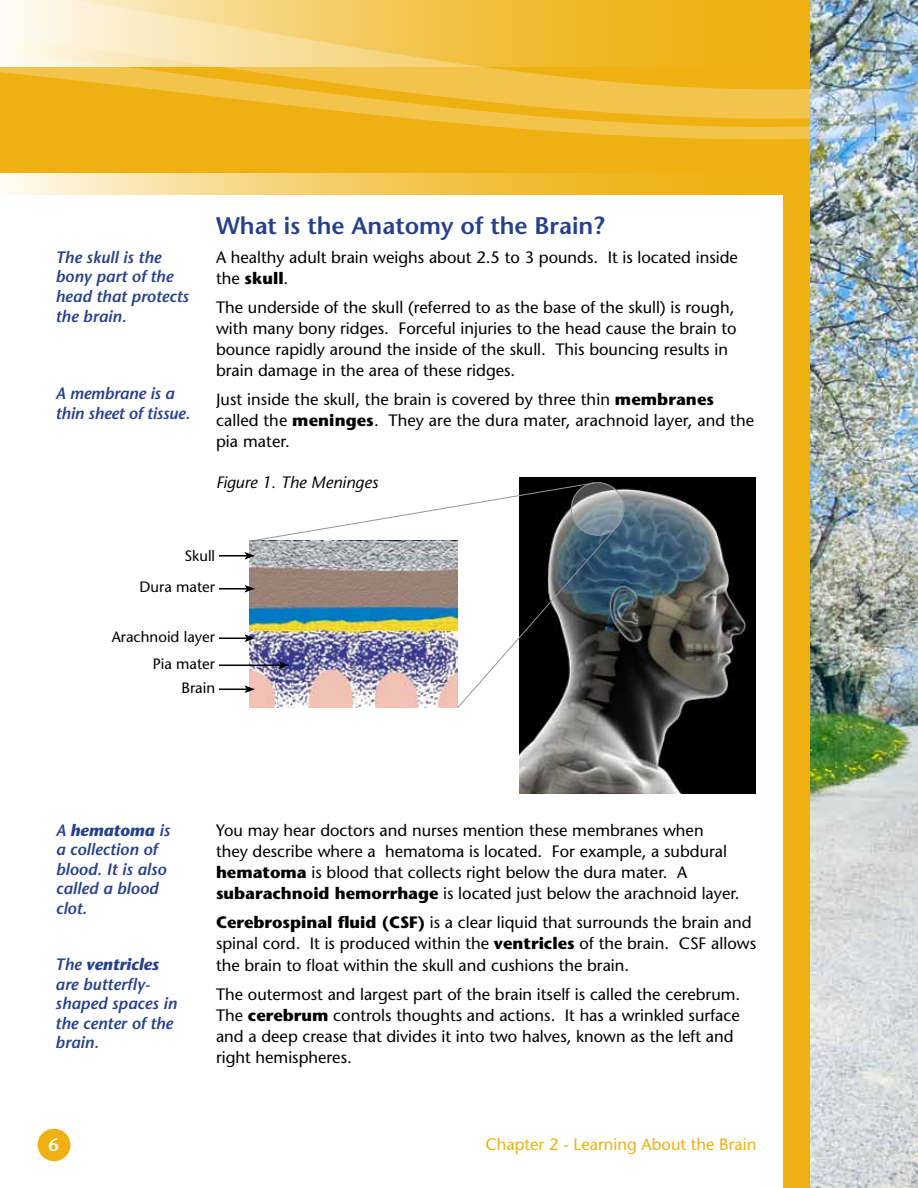
<style>
.page{position:relative;width:918px;height:1188px;background:#eeb111}
.page>*{position:absolute;margin:0;border:0;box-sizing:border-box;transform-origin:0 0}
.t1{font:600 24px "Stone Sans";color:#25408f}
.t2{font:600 18px "Stone Sans";color:#fff}
.t3{font:16.5px/21px "Stone Sans";color:#000}
.t4{font:italic 600 16.5px/19.5px "Stone Sans";color:#25408f}
.t5{font:16.5px "Stone Sans";color:#eeb111}
.t6{font:italic 16.5px "Stone Sans";color:#000}
.t7{font:15px/31.5px "Stone Sans";color:#000;text-align:right}
.s1{font-weight:700}
</style>
<div class="page">
<div style="left:0;top:175px;width:783px;height:1013px;background:#fff"></div>
<svg style="left:0;top:173px;width:783px;height:21px;background:#f3cc64"></svg>
<div style="left:38px;top:1129px;width:33px;height:32px;background:#eeb111;border-radius:50%"></div>
<img style="left:810px;top:141px;width:108px;height:1047px">
<svg style="left:0;top:0;width:917px;height:50px"></svg>
<svg style="left:0;top:50px;width:917px;height:91px"></svg>
<svg style="left:917px;top:0;width:1px;height:141px"></svg>
<img style="left:519px;top:478px;width:237px;height:316px">
<svg style="left:571px;top:483px;width:53px;height:52px"></svg>
<img style="left:219px;top:482px;width:399px;height:226px">
<div style="left:571px;top:482px;width:53px;height:54px;border:1px solid #939598;border-radius:50%"></div>
<p class="t4" style="left:55px;top:247px;width:135px">The skull is the bony part of the head that protects the brain.</p>
<p class="t4" style="left:55px;top:384px;width:136px">A membrane is a thin sheet of tissue.</p>
<h1 class="t1" style="left:216px;top:211px;width:390px">What is the Anatomy of the Brain?</h1>
<p class="t3" style="left:216px;top:246px;width:523px">A healthy adult brain weighs about 2.5 to 3 pounds. It is located inside the <span class="s1">skull</span>.</p>
<p class="t3" style="left:216px;top:296px;width:522px">The underside of the skull (referred to as the base of the skull) is rough, with many bony ridges. Forceful injuries to the head cause the brain to bounce rapidly around the inside of the skull. This bouncing results in brain damage in the area of these ridges.</p>
<p class="t3" style="left:216px;top:389px;width:540px">Just inside the skull, the brain is covered by three thin <span class="s1">membranes </span>called the <span class="s1">meninges</span>. They are the dura mater, arachnoid layer, and the pia mater.</p>
<p class="t6" style="left:216px;top:472px;width:164px">Figure 1. The Meninges</p>
<p class="t7" style="left:140px;top:540px;width:77px">Skull<br>Dura mater</p>
<p class="t7" style="left:112px;top:623px;width:105px;line-height:27px">Arachnoid layer<br>Pia mater</p>
<p class="t7" style="left:181px;top:672px;width:35px">Brain</p>
<p class="t4" style="left:56px;top:820px;width:116px">A <span class="s1">hematoma</span> is a collection of blood. It is also called a blood clot.</p>
<p class="t4" style="left:55px;top:955px;width:123px">The <span class="s1">ventricles </span>are butterfly&shy;shaped spaces in the center of the brain.</p>
<p class="t2" style="left:49px;top:1134px;width:12px">6</p>
<p class="t3" style="left:216px;top:820px;width:525px">You may hear doctors and nurses mention these membranes when they describe where a hematoma is located. For example, a subdural <span class="s1">hematoma</span> is blood that collects right below the dura mater. A <span class="s1">subarachnoid hemorrhage</span> is located just below the arachnoid layer.</p>
<p class="t3" style="left:216px;top:912px;width:542px"><span class="s1">Cerebrospinal fluid (CSF)</span> is a clear liquid that surrounds the brain and spinal cord. It is produced within the <span class="s1">ventricles</span> of the brain. CSF allows the brain to float within the skull and cushions the brain.</p>
<p class="t3" style="left:216px;top:983px;width:526px">The outermost and largest part of the brain itself is called the cerebrum.<br>The <span class="s1">cerebrum</span> controls thoughts and actions. It has a wrinkled surface and a deep crease that divides it into two halves, known as the left and right hemispheres.</p>
<p class="t5" style="left:486px;top:1135px;width:272px">Chapter 2 - Learning About the Brain</p>
</div>
